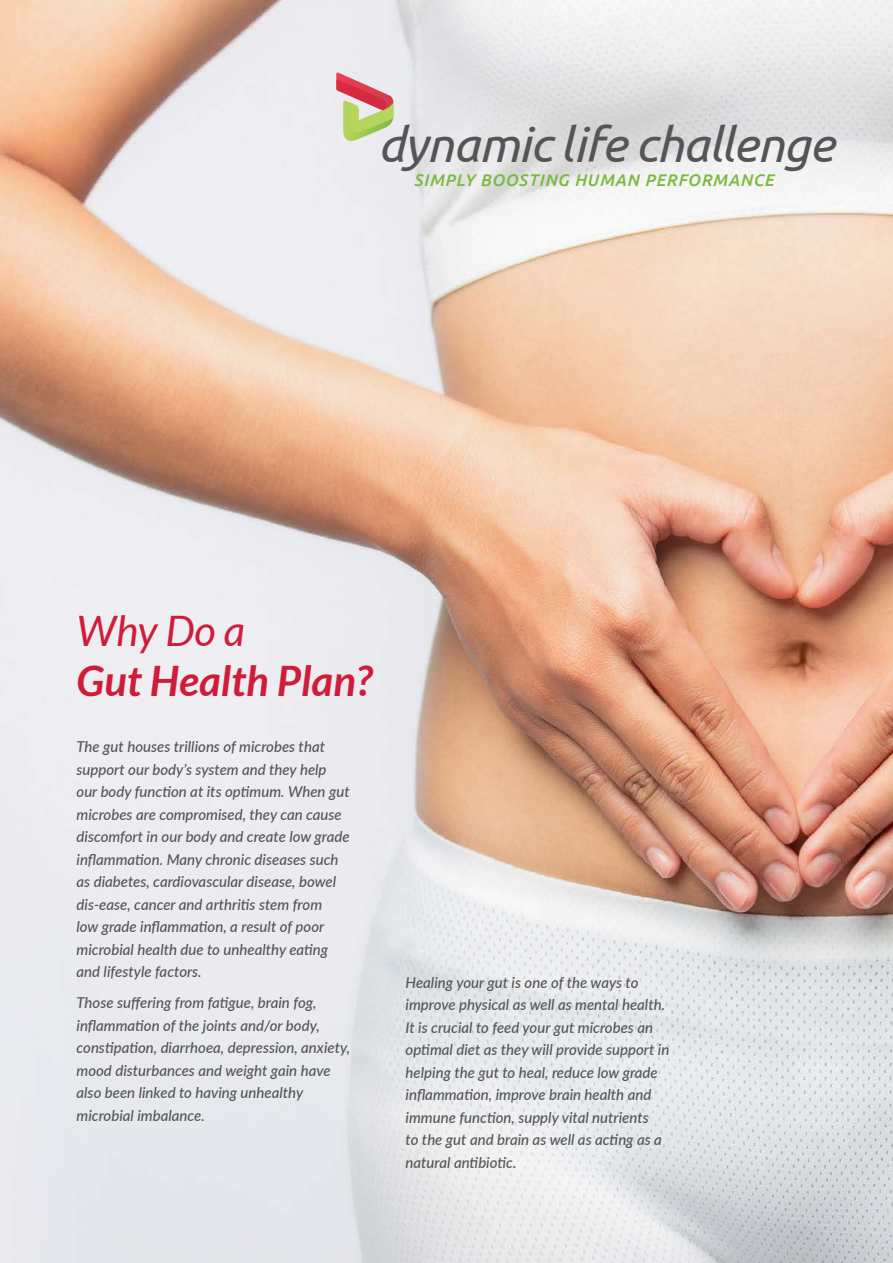
<style>
.page{position:relative;width:893px;height:1263px;background:#fff}
.page>*{position:absolute;margin:0;border:0;box-sizing:border-box;transform-origin:0 0}
.t1{font:italic 49.2px "Ubuntu";letter-spacing:-.02em;color:#555}
.t2{font:italic 700 42px "Lato";color:#cf1d39}
.t3{font:italic 42px "Lato";color:#cf1d39}
.t4{font:italic 500 16.8px "Ubuntu";letter-spacing:.055em;color:#7aba40}
.t5{font:italic 500 15px/22.5px "Lato";color:#555}
</style>
<div class="page">
<img style="left:0;top:0;width:893px;height:1263px">
<svg style="left:336px;top:73px;width:57px;height:71px;background:#d4b69a"></svg>
<h1 class="t1" style="left:378px;top:115px;width:458px">dynamic life challenge</h1>
<p class="t4" style="left:414px;top:170px;width:361px">SIMPLY BOOSTING HUMAN PERFORMANCE</p>
<h2 class="t3" style="left:77px;top:607px;width:170px">Why Do a</h2>
<h2 class="t2" style="left:77px;top:657px;width:297px">Gut Health Plan?</h2>
<p class="t5" style="left:77px;top:735px;width:275px">The gut houses trillions of microbes that support our body’s system and they help our body function at its optimum. When gut microbes are compromised, they can cause discomfort in our body and create low grade inflammation. Many chronic diseases such as diabetes, cardiovascular disease, bowel dis-ease, cancer and arthritis stem from<br>low grade inflammation, a result of poor microbial health due to unhealthy eating and lifestyle factors.</p>
<p class="t5" style="left:77px;top:991px;width:275px">Those suffering from fatigue, brain fog, inflammation of the joints and/or body, constipation, diarrhoea, depression, anxiety, mood disturbances and weight gain have also been linked to having unhealthy microbial imbalance.</p>
<p class="t5" style="left:406px;top:970px;width:265px">Healing your gut is one of the ways to improve physical as well as mental health.<br>It is crucial to feed your gut microbes an optimal diet as they will provide support in helping the gut to heal, reduce low grade inflammation, improve brain health and immune function, supply vital nutrients<br>to the gut and brain as well as acting as a natural antibiotic.</p>
</div>
